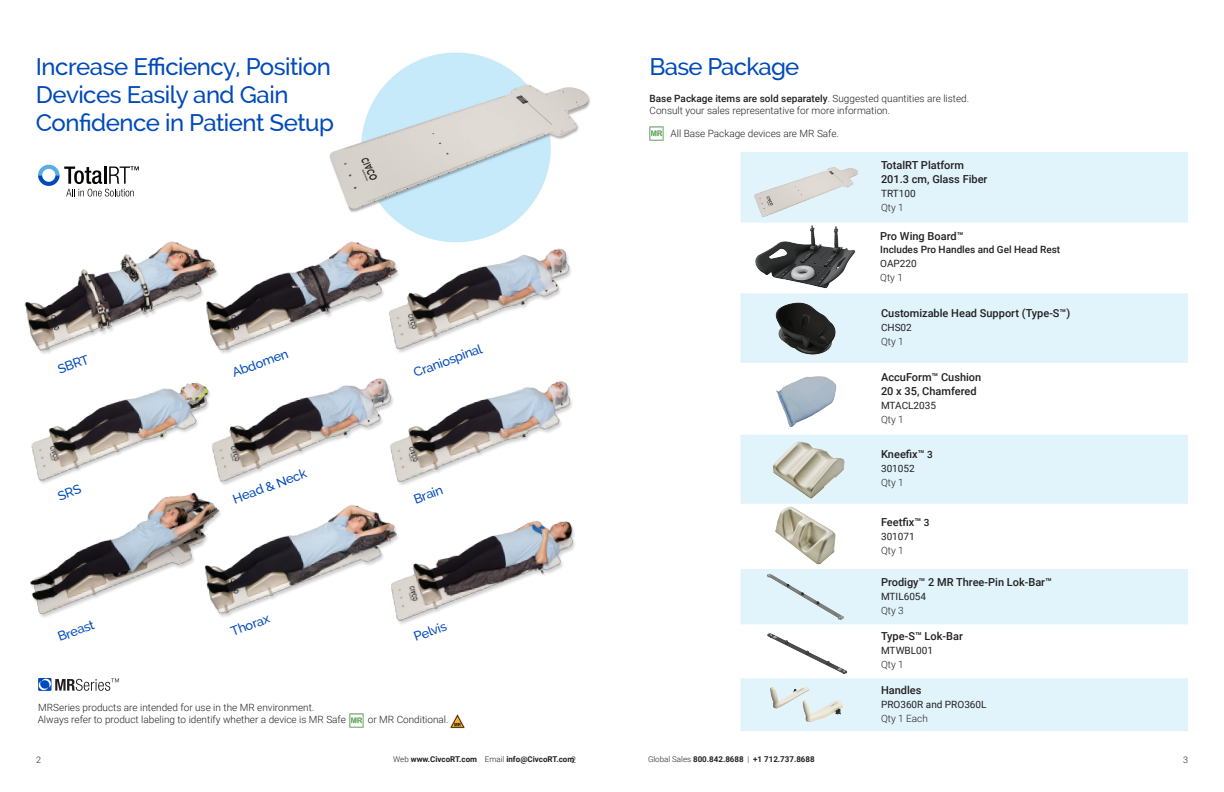
<style>
.page{position:relative;width:1224px;height:792px;background:#fff}
.page>*{position:absolute;margin:0;border:0;box-sizing:border-box;transform-origin:0 0}
.Paragraph_Style_1{font:500 24px/28px "Raleway";letter-spacing:-.02em;color:#004aba}
.Paragraph_Style_1-2{font:500 13px "Raleway";color:#004aba}
.t1{font:500 11px "Roboto";color:#231f20}
.Paragraph_Style_1-3{font:300 10px/12px "Roboto";color:#231f20}
.t2{font:10px/14px "Roboto";color:#231f20}
.t3{font:500 10px/13.5px "Roboto";color:#231f20}
.t4{font:300 9px "Roboto";color:#231f20}
.t5{font:700 8px "Roboto";color:#231f20}
.s1{font-weight:500}
.s2{font-weight:700;font-size:8px;color:#fff}
.s3{font-weight:400}
.s4{font-weight:300}
.s5{font-size:10px}
</style>
<div class="page">
<img style="left:329px;top:52px;width:261px;height:188px">
<img style="left:411px;top:381px;width:161px;height:101px">
<img style="left:24px;top:241px;width:172px;height:113px">
<img style="left:405px;top:520px;width:170px;height:103px">
<svg style="left:38px;top:165px;width:101px;height:31px"></svg>
<img style="left:31px;top:382px;width:170px;height:102px">
<img style="left:419px;top:240px;width:152px;height:106px">
<img style="left:230px;top:505px;width:175px;height:119px">
<img style="left:201px;top:378px;width:210px;height:107px">
<img style="left:30px;top:484px;width:200px;height:134px">
<img style="left:196px;top:230px;width:223px;height:124px">
<svg style="left:741px;top:152px;width:447px;height:579px;fill:#e1f4fc"></svg>
<img style="left:752px;top:163px;width:110px;height:57px">
<img style="left:749px;top:225px;width:116px;height:66px">
<img style="left:769px;top:299px;width:75px;height:58px">
<img style="left:765px;top:366px;width:83px;height:69px">
<img style="left:764px;top:435px;width:86px;height:68px">
<img style="left:771px;top:504px;width:72px;height:65px">
<img style="left:761px;top:569px;width:87px;height:55px">
<img style="left:758px;top:628px;width:95px;height:46px">
<img style="left:760px;top:678px;width:93px;height:53px">
<svg style="left:650px;top:127px;width:13px;height:13px"></svg>
<svg style="left:38px;top:678px;width:81px;height:13px"></svg>
<img style="left:450px;top:714px;width:15px;height:14px">
<img style="left:350px;top:714px;width:14px;height:13px">
<svg style="left:57px;top:484px;width:25px;height:17px"></svg>
<p class="Paragraph_Style_1" style="left:36px;top:53px;width:300px">Increase Efficiency, Position<br>Devices Easily and Gain<br>Confidence in Patient Setup</p>
<p class="Paragraph_Style_1-2" style="left:56px;top:363px;width:34px;rotate:-20deg">SBRT</p>
<p class="Paragraph_Style_1-2" style="left:56px;top:630px;width:39px;rotate:-20deg">Breast</p>
<p class="Paragraph_Style_1-2" style="left:230px;top:366px;width:60px;rotate:-20deg">Abdomen</p>
<p class="Paragraph_Style_1-2" style="left:231px;top:492px;width:79px;rotate:-20deg">Head &amp; Neck</p>
<p class="Paragraph_Style_1-2" style="left:229px;top:625px;width:42px;rotate:-20deg">Thorax</p>
<p class="Paragraph_Style_1-2" style="left:411px;top:366px;width:74px;rotate:-20deg">Craniospinal</p>
<p class="Paragraph_Style_1-2" style="left:412px;top:492px;width:32px;rotate:-20deg">Brain</p>
<p class="Paragraph_Style_1-2" style="left:412px;top:630px;width:36px;rotate:-20deg">Pelvis</p>
<p class="Paragraph_Style_1-3" style="left:38px;top:701px;width:278px">MRSeries products are intended for use in the MR environment.</p>
<p class="Paragraph_Style_1-3" style="left:38px;top:713px;width:310px">Always refer to product labeling to identify whether a device is MR Safe</p>
<p class="Paragraph_Style_1-3" style="left:368px;top:713px;width:82px">or MR Conditional.</p>
<p class="Paragraph_Style_1" style="left:649px;top:53px;width:152px">Base Package</p>
<p class="Paragraph_Style_1-3" style="left:650px;top:92px;width:321px"><span class="s1">Base Package items are sold separately</span>. Suggested quantities are listed.<br>Consult your sales representative for more information.</p>
<p class="Paragraph_Style_1-3" style="left:671px;top:127px;width:170px">All Base Package devices are MR Safe.</p>
<p class="t1" style="left:881px;top:158px;width:84px">TotalRT Platform</p>
<p class="t1" style="left:881px;top:172px;width:108px">201.3 cm, Glass Fiber</p>
<p class="t2" style="left:881px;top:186px;width:36px">TRT100</p>
<p class="Paragraph_Style_1-3" style="left:881px;top:201px;width:24px">Qty 1</p>
<p class="t1" style="left:880px;top:228px;width:149px">Pro Wing Board™ <span class="s2">COMING SOON</span></p>
<p class="t3" style="left:880px;top:243px;width:182px">Includes Pro Handles and Gel Head Rest<br><span class="s3">OAP220<br></span><span class="s4">Qty 1</span></p>
<p class="t1" style="left:881px;top:306px;width:191px">Customizable Head Support (Type-S™)</p>
<p class="t2" style="left:881px;top:320px;width:32px">CHS02<br><span class="s4">Qty 1</span></p>
<p class="t1" style="left:881px;top:369px;width:102px">AccuForm™ Cushion</p>
<p class="t1" style="left:881px;top:383px;width:97px">20 x 35, Chamfered</p>
<p class="t2" style="left:881px;top:398px;width:57px">MTACL2035</p>
<p class="Paragraph_Style_1-3" style="left:881px;top:413px;width:24px">Qty 1</p>
<p class="t1" style="left:881px;top:447px;width:53px">Kneefix™ <span class="s5">3</span></p>
<p class="t2" style="left:881px;top:461px;width:35px">301052</p>
<p class="Paragraph_Style_1-3" style="left:881px;top:476px;width:24px">Qty 1</p>
<p class="t1" style="left:881px;top:514px;width:50px">Feetfix™ <span class="s5">3</span></p>
<p class="t2" style="left:881px;top:529px;width:35px">301071</p>
<p class="Paragraph_Style_1-3" style="left:881px;top:544px;width:24px">Qty 1</p>
<p class="t1" style="left:881px;top:574px;width:173px">Prodigy™ 2 MR Three-Pin Lok-Bar™</p>
<p class="t2" style="left:881px;top:589px;width:47px">MTIL6054</p>
<p class="Paragraph_Style_1-3" style="left:881px;top:604px;width:24px">Qty 3</p>
<p class="t1" style="left:881px;top:629px;width:83px">Type-S™ Lok-Bar</p>
<p class="t2" style="left:881px;top:644px;width:53px">MTWBL001</p>
<p class="Paragraph_Style_1-3" style="left:881px;top:659px;width:24px">Qty 1</p>
<p class="t1" style="left:881px;top:682px;width:42px">Handles</p>
<p class="t2" style="left:881px;top:697px;width:107px">PRO360R and PRO360L</p>
<p class="Paragraph_Style_1-3" style="left:881px;top:712px;width:48px">Qty 1 Each</p>
<p class="t4" style="left:36px;top:753px;width:6px">2</p>
<p class="t5" style="left:393px;top:754px;width:183px"><span class="s4">Web</span> www.CivcoRT.com <span class="s4">Email</span> info@CivcoRT.com</p>
<p class="t5" style="left:648px;top:754px;width:168px"><span class="s4">Global Sales</span> 800.842.8688 <span class="s4">|</span> +1 712.737.8688</p>
<p class="t4" style="left:1183px;top:753px;width:6px">3</p>
<p class="t4" style="left:571px;top:753px;width:6px">2</p>
</div>
